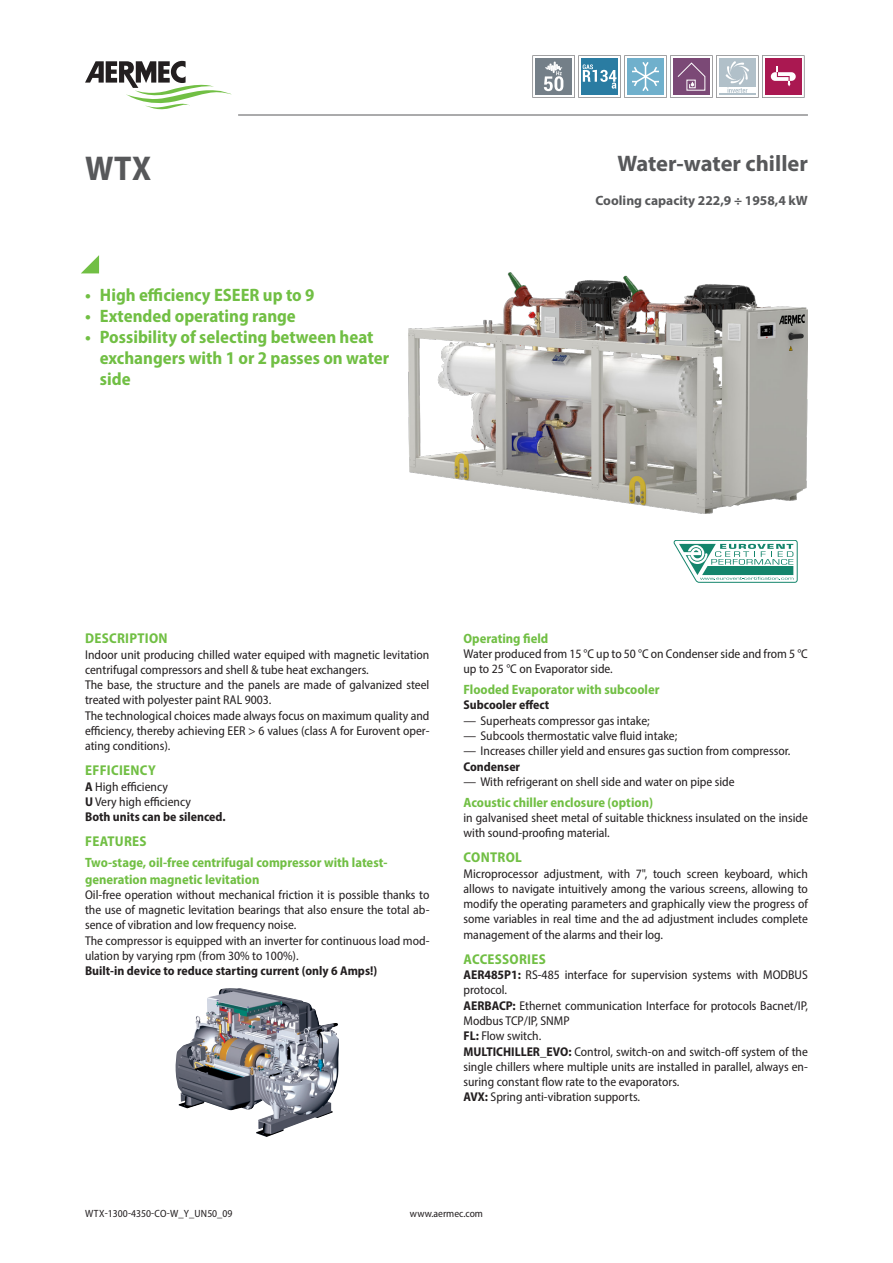
<style>
.page{position:relative;width:893px;height:1263px;background:#fff}
.page>*{position:absolute;margin:0;border:0;box-sizing:border-box;transform-origin:0 0}
.grandezza_en{font:700 semi-condensed 34.5px "Myriad Pro";color:#57585a}
.descrizione_en{font:700 22.5px "Myriad Pro";color:#57585a}
.t1{font:700 semi-condensed 18px/21px "Myriad Pro";color:#71bf44}
.t2{font:700 semi-condensed 14.25px "Myriad Pro";letter-spacing:.02em;color:#71bf44}
.t3{font:700 semi-condensed 13.5px/16.5px "Myriad Pro";color:#71bf44}
.dettaglio_en{font:700 13.5px "Myriad Pro";color:#57585a}
.normale_en{font:semi-condensed 12.75px/15.3px "Myriad Pro";color:#231f20}
.normaleInline_en{font:semi-condensed 12.75px/15.3px "Myriad Pro";color:#231f20}
.normaleEvidenziato_e{font:700 semi-condensed 12.75px "Myriad Pro";color:#231f20}
.t4{font:semi-condensed 10.5px "Myriad Pro";color:#231f20}
.s1{font-weight:700}
</style>
<div class="page">
<svg style="left:81px;top:255px;width:18px;height:18px"></svg>
<img style="left:175px;top:988px;width:164px;height:149px">
<hr style="left:238px;top:115px;width:570px;height:1px;background:#57585a">
<img style="left:408px;top:273px;width:400px;height:241px">
<svg style="left:85px;top:61px;width:147px;height:48px"></svg>
<svg style="left:674px;top:540px;width:123px;height:43px"></svg>
<svg style="left:532px;top:55px;width:272px;height:43px"></svg>
<p class="grandezza_en" style="left:85px;top:146px;width:68px">WTX</p>
<p class="descrizione_en" style="left:617px;top:149px;width:192px">Water-water chiller</p>
<p class="dettaglio_en" style="left:595px;top:192px;width:214px">Cooling capacity 222,9 ÷ 1958,4 kW</p>
<p class="t1" style="left:85px;top:284px;width:231px">• High efficiency ESEER up to 9</p>
<p class="t1" style="left:85px;top:305px;width:212px">• Extended operating range</p>
<p class="t1" style="left:100px;top:326px;width:291px;text-indent:-15px">• Possibility of selecting between heat exchangers with 1 or 2 passes on water side</p>
<p class="t2" style="left:85px;top:629px;width:84px">DESCRIPTION</p>
<p class="normale_en" style="left:85px;top:646px;width:346px">Indoor unit producing chilled water equiped with magnetic levitation centrifugal compressors and shell &amp; tube heat exchangers.</p>
<p class="normale_en" style="left:85px;top:677px;width:346px">The base, the structure and the panels are made of galvanized steel treated with polyester paint RAL 9003.</p>
<p class="normale_en" style="left:85px;top:708px;width:346px;text-align:justify">The technological choices made always focus on maximum quality and efficiency, thereby achieving EER &gt; 6 values (class A for Eurovent oper&shy;ating conditions).</p>
<p class="t2" style="left:85px;top:761px;width:72px">EFFICIENCY</p>
<p class="normale_en" style="left:85px;top:778px;width:84px"><span class="s1">A</span> High efficiency</p>
<p class="normale_en" style="left:85px;top:794px;width:107px"><span class="s1">U</span> Very high efficiency</p>
<p class="normaleEvidenziato_e" style="left:85px;top:809px;width:142px">Both units can be silenced.</p>
<p class="t2" style="left:85px;top:832px;width:63px">FEATURES</p>
<p class="t3" style="left:85px;top:854px;width:304px">Two-stage, oil-free centrifugal compressor with latest&shy;generation magnetic levitation</p>
<p class="normale_en" style="left:85px;top:887px;width:346px;text-align:justify">Oil-free operation without mechanical friction it is possible thanks to the use of magnetic levitation bearings that also ensure the total ab&shy;sence of vibration and low frequency noise.</p>
<p class="normale_en" style="left:85px;top:933px;width:346px">The compressor is equipped with an inverter for continuous load mod&shy;ulation by varying rpm (from 30% to 100%).</p>
<p class="normaleEvidenziato_e" style="left:85px;top:963px;width:294px">Built-in device to reduce starting current (only 6 Amps!)</p>
<p class="t3" style="left:463px;top:629px;width:86px">Operating field</p>
<p class="normale_en" style="left:463px;top:646px;width:346px">Water produced from 15 °C up to 50 °C on Condenser side and from 5 °C up to 25 °C on Evaporator side.</p>
<p class="t3" style="left:463px;top:681px;width:198px">Flooded Evaporator with subcooler</p>
<p class="normaleEvidenziato_e" style="left:463px;top:697px;width:87px">Subcooler effect</p>
<p class="normale_en" style="left:463px;top:713px;width:188px">— Superheats compressor gas intake;</p>
<p class="normale_en" style="left:463px;top:728px;width:215px">— Subcools thermostatic valve fluid intake;</p>
<p class="normale_en" style="left:463px;top:743px;width:329px">— Increases chiller yield and ensures gas suction from compressor.</p>
<p class="normaleEvidenziato_e" style="left:463px;top:758px;width:58px">Condenser</p>
<p class="normale_en" style="left:463px;top:774px;width:273px">— With refrigerant on shell side and water on pipe side</p>
<p class="t3" style="left:463px;top:793px;width:191px">Acoustic chiller enclosure (option)</p>
<p class="normale_en" style="left:463px;top:810px;width:346px">in galvanised sheet metal of suitable thickness insulated on the inside with sound-proofing material.</p>
<p class="t2" style="left:464px;top:848px;width:60px">CONTROL</p>
<p class="normale_en" style="left:463px;top:865px;width:346px;text-align:justify">Microprocessor adjustment, with 7", touch screen keyboard, which allows to navigate intuitively among the various screens, allowing to modify the operating parameters and graphically view the progress of some variables in real time and the ad adjustment includes complete management of the alarms and their log.</p>
<p class="t2" style="left:464px;top:950px;width:84px">ACCESSORIES</p>
<p class="normaleInline_en" style="left:463px;top:967px;width:346px"><span class="s1">AER485P1:</span> RS-485 interface for supervision systems with MODBUS protocol.</p>
<p class="normaleInline_en" style="left:463px;top:997px;width:346px"><span class="s1">AERBACP:</span> Ethernet communication Interface for protocols Bacnet/IP,<br>Modbus TCP/IP, SNMP</p>
<p class="normaleInline_en" style="left:463px;top:1028px;width:79px"><span class="s1">FL:</span> Flow switch.</p>
<p class="normaleInline_en" style="left:463px;top:1043px;width:346px;text-align:justify"><span class="s1">MULTICHILLER_EVO:</span> Control, switch-on and switch-off system of the single chillers where multiple units are installed in parallel, always en&shy;suring constant flow rate to the evaporators.</p>
<p class="normaleInline_en" style="left:463px;top:1089px;width:178px"><span class="s1">AVX:</span> Spring anti-vibration supports.</p>
<p class="t4" style="left:85px;top:1207px;width:149px">WTX-1300-4350-CO-W_Y_UN50_09</p>
<p class="t4" style="left:410px;top:1207px;width:75px">www.aermec.com</p>
</div>
